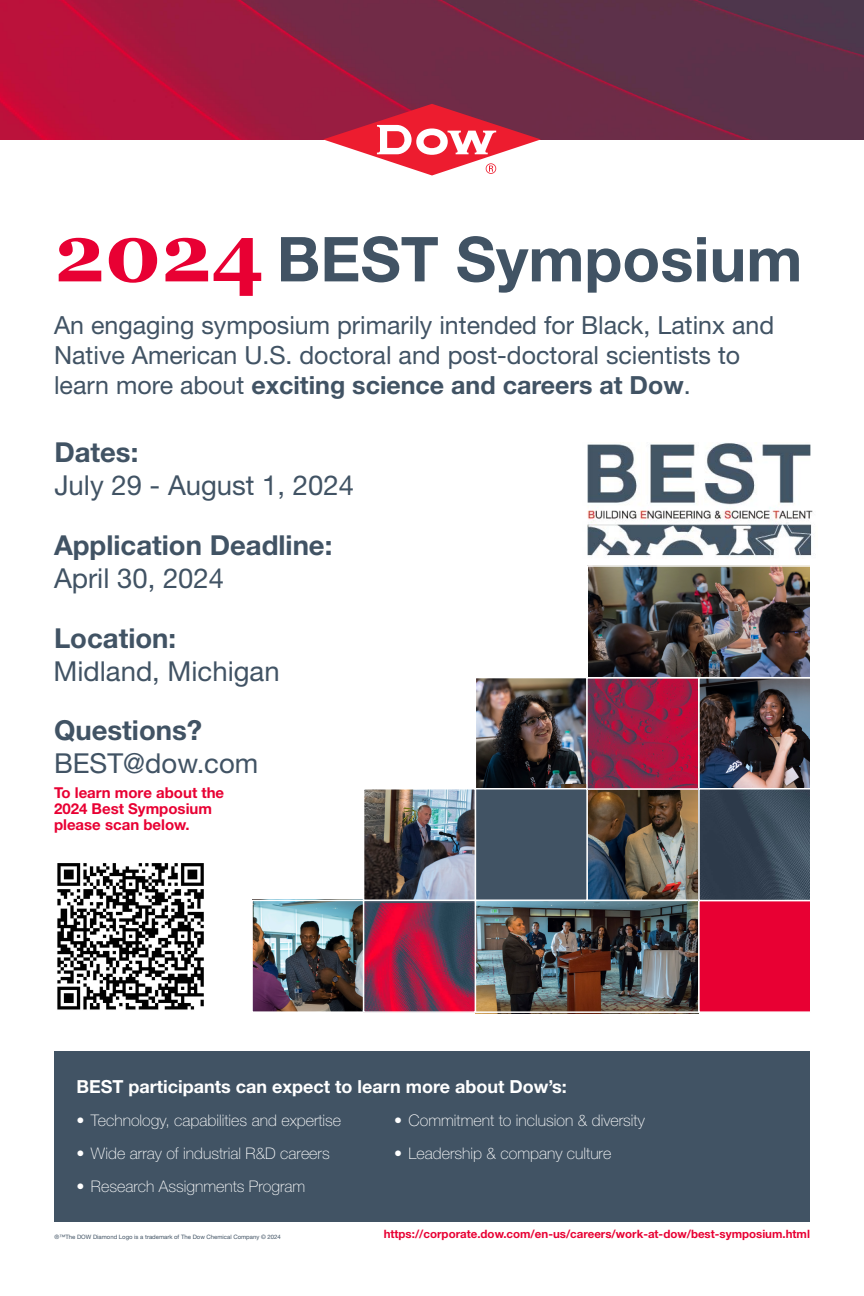
<style>
.page{position:relative;width:864px;height:1296px;background:#fff}
.page>*{position:absolute;margin:0;border:0;box-sizing:border-box;transform-origin:0 0}
.t1{font:700 62px "Helvetica Neue LT Std";color:#415364}
.t2{font:27.5px "Helvetica Neue LT Std";color:#415364}
.t3{font:700 27.5px "Helvetica Neue LT Std";color:#415364}
.t4{font:25px/30px "Helvetica Neue LT Std";color:#415364}
.t5{font:700 18px "Helvetica Neue LT Std";color:#fff}
.t6{font:100 16px "Helvetica Neue LT Std";color:#fff}
.t7{font:700 15px/16px "Helvetica Neue LT Std";color:#e80033}
.t8{font:700 11.5px "Helvetica Neue LT Std";color:#e80033}
.t9{font:6px "Helvetica Neue LT Std";color:#415364}
.s1{font-family:"Georgia";font-size:80.5px;color:#e80033}
.s2{font-weight:700}
</style>
<div class="page">
<img style="left:0;top:0;width:864px;height:139px">
<svg style="left:323px;top:104px;width:218px;height:72px"></svg>
<div style="left:54px;top:1051px;width:756px;height:170px;background:#415364"></div>
<img style="left:478px;top:680px;width:107px;height:107px">
<div style="left:475px;top:677px;width:113px;height:113px;border:2px solid #fff"></div>
<img style="left:254px;top:903px;width:108px;height:107px">
<div style="left:251px;top:900px;width:114px;height:113px;border:2px solid #fff"></div>
<img style="left:561px;top:785px;width:136px;height:113px">
<div style="left:475px;top:788px;width:113px;height:113px;background:#415364;border:2px solid #fff"></div>
<img style="left:478px;top:903px;width:219px;height:107px">
<div style="left:475px;top:900px;width:225px;height:113px;border:2px solid #fff"></div>
<img style="left:366px;top:791px;width:107px;height:107px">
<div style="left:363px;top:788px;width:113px;height:113px;border:2px solid #fff"></div>
<img style="left:589px;top:680px;width:108px;height:107px">
<div style="left:586px;top:677px;width:114px;height:113px;border:2px solid #fff"></div>
<div style="left:698px;top:900px;width:114px;height:113px;background:#e80033;border:2px solid #fff"></div>
<img style="left:366px;top:903px;width:107px;height:107px">
<div style="left:363px;top:900px;width:113px;height:113px;border:2px solid #fff"></div>
<img style="left:701px;top:680px;width:108px;height:107px">
<div style="left:698px;top:677px;width:114px;height:113px;border:2px solid #fff"></div>
<img style="left:701px;top:791px;width:108px;height:107px">
<div style="left:698px;top:788px;width:114px;height:113px;border:2px solid #fff"></div>
<img style="left:590px;top:568px;width:219px;height:107px">
<div style="left:587px;top:565px;width:225px;height:113px;border:2px solid #fff"></div>
<img style="left:57px;top:863px;width:147px;height:147px">
<img style="left:587px;top:443px;width:226px;height:114px">
<h1 class="t1" style="left:54px;top:221px;width:750px"><span class="s1">2024</span> BEST Symposium</h1>
<h3 class="t4" style="left:54px;top:310px;width:722px">An engaging symposium primarily intended for Black, Latinx and<br>Native American U.S. doctoral and post-doctoral scientists to learn more about <span class="s2">exciting science and careers at Dow</span>.</h3>
<h2 class="t3" style="left:54px;top:435px;width:86px">Dates:</h2>
<h2 class="t2" style="left:54px;top:469px;width:301px">July 29 - August 1, 2024</h2>
<h2 class="t3" style="left:54px;top:529px;width:280px">Application Deadline:</h2>
<h2 class="t2" style="left:54px;top:562px;width:172px">April 30, 2024</h2>
<h2 class="t3" style="left:54px;top:622px;width:124px">Location:</h2>
<h2 class="t2" style="left:53px;top:655px;width:228px">Midland, Michigan</h2>
<h2 class="t3" style="left:54px;top:713px;width:150px">Questions?</h2>
<h2 class="t2" style="left:54px;top:747px;width:206px">BEST@dow.com</h2>
<p class="t7" style="left:54px;top:784px;width:172px">To learn more about the<br>2024 Best Symposium please scan below.</p>
<p class="t5" style="left:76px;top:1076px;width:492px">BEST participants can expect to learn more about Dow’s:</p>
<p class="t6" style="left:76px;top:1111px;width:266px">• Technology, capabilities and expertise</p>
<p class="t6" style="left:76px;top:1144px;width:255px">• Wide array of industrial R&amp;D careers</p>
<p class="t6" style="left:76px;top:1177px;width:230px">• Research Assignments Program</p>
<p class="t6" style="left:394px;top:1111px;width:252px">• Commitment to inclusion &amp; diversity</p>
<p class="t6" style="left:394px;top:1144px;width:219px">• Leadership &amp; company culture</p>
<p class="t9" style="left:55px;top:1233px;width:228px">®™The DOW Diamond Logo is a trademark of The Dow Chemical Company © 2024</p>
<p class="t8" style="left:384px;top:1227px;width:428px">https://corporate.dow.com/en-us/careers/work-at-dow/best-symposium.html</p>
</div>
